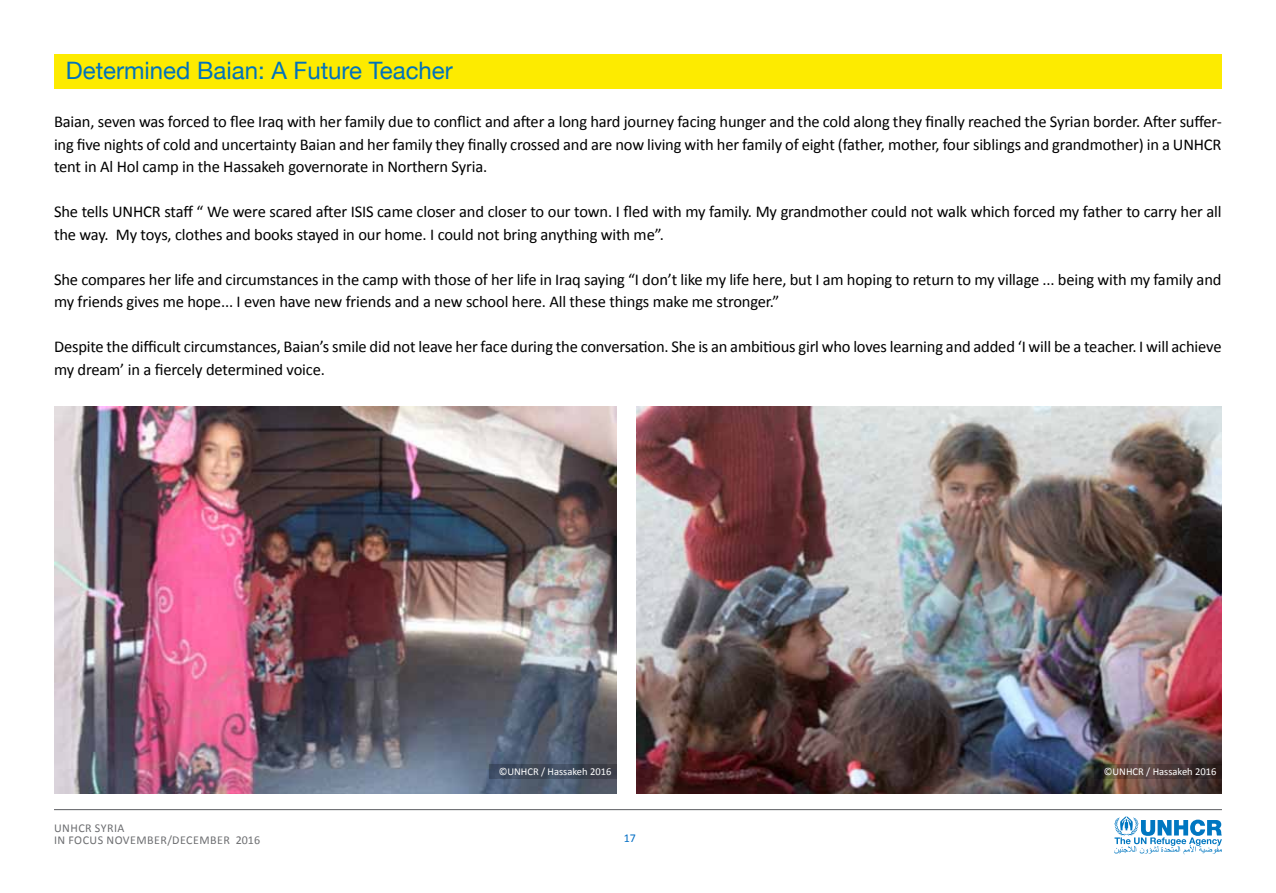
<style>
.page{position:relative;width:1276px;height:893px;background:#fff}
.page>*{position:absolute;margin:0;border:0;box-sizing:border-box;transform-origin:0 0}
.t1{font:24px "Helvetica Neue";color:#0072bc}
.t2{font:16.5px/22.5px "Calibri";letter-spacing:-.01em;color:#000}
.t3{font:12px "Calibri";letter-spacing:.04em;color:#6d6e71}
.t4{font:12px "Calibri";color:#006dc4}
.t5{font:10.5px "Calibri";color:#fff}
</style>
<div class="page">
<svg style="left:1114px;top:816px;width:108px;height:39px"></svg>
<hr style="left:54px;top:809px;width:1168px;height:1px;background:#6d6e71">
<div style="left:54px;top:54px;width:1168px;height:35px;background:#fdeb00"></div>
<img style="left:54px;top:406px;width:563px;height:387px">
<img style="left:637px;top:406px;width:585px;height:387px">
<svg style="left:1094px;top:764px;width:128px;height:15px;background:#473732"></svg>
<svg style="left:489px;top:764px;width:128px;height:15px;background:#3d4758"></svg>
<h1 class="t1" style="left:66px;top:53px;width:388px">Determined Baian A: Future Teacher</h1>
<p class="t2" style="left:54px;top:110px;width:1169px">Baian, seven was forced to flee Iraq with her family due to conflict and after a long hard journey facing hunger and the cold along they finally reached the Syrian border. After suffer-</p>
<p class="t2" style="left:54px;top:155px;width:435px">tent in Al Hol camp in the Hassakeh governorate in Northern Syria.</p>
<p class="t2" style="left:54px;top:200px;width:1169px">She tells UNHCR staff “ We were scared after ISIS came closer and closer to our town I. fled with my family. My grandmother could not walk which forced my father to carry her all the way. My toys, clothes and books stayed in our home I. could not bring anything with me .“</p>
<p class="t2" style="left:54px;top:268px;width:1169px">She compares her life and circumstances in the camp with those of her life in Iraq saying “I don t’ like my life here, but I am hoping to return to my village ... being with my family and my friends gives me hope... I even have new friends and a new school here. All these things make me stronger“.</p>
<p class="t2" style="left:54px;top:335px;width:1169px">Despite the difficult circumstances, Baian s’ smile did not leave her face during the conversation. She is an ambitious girl who loves learning and added I‘ will be a teacher I. will achieve my dream’ in a fiercely determined voice.</p>
<p class="t2" style="left:54px;top:133px;width:1169px">ing five nights of cold and uncertainty Baian and her family they finally crossed and are now living with her family of eight (father, mother, four siblings and grandmother) in a UNHCR</p>
<p class="t5" style="left:499px;top:765px;width:114px">©UNHCR / Hassakeh 2016</p>
<p class="t5" style="left:1103px;top:765px;width:114px">©UNHCR / Hassakeh 2016</p>
<p class="t3" style="left:54px;top:820px;width:72px">UNHCR Syria</p>
<p class="t3" style="left:106px;top:832px;width:124px">November/December</p>
<p class="t3" style="left:68px;top:832px;width:22px">Focus</p>
<p class="t3" style="left:236px;top:832px;width:26px">2016</p>
<p class="t3" style="left:54px;top:832px;width:6px">In</p>
<p class="t4" style="left:623px;top:831px;width:14px">17</p>
</div>
